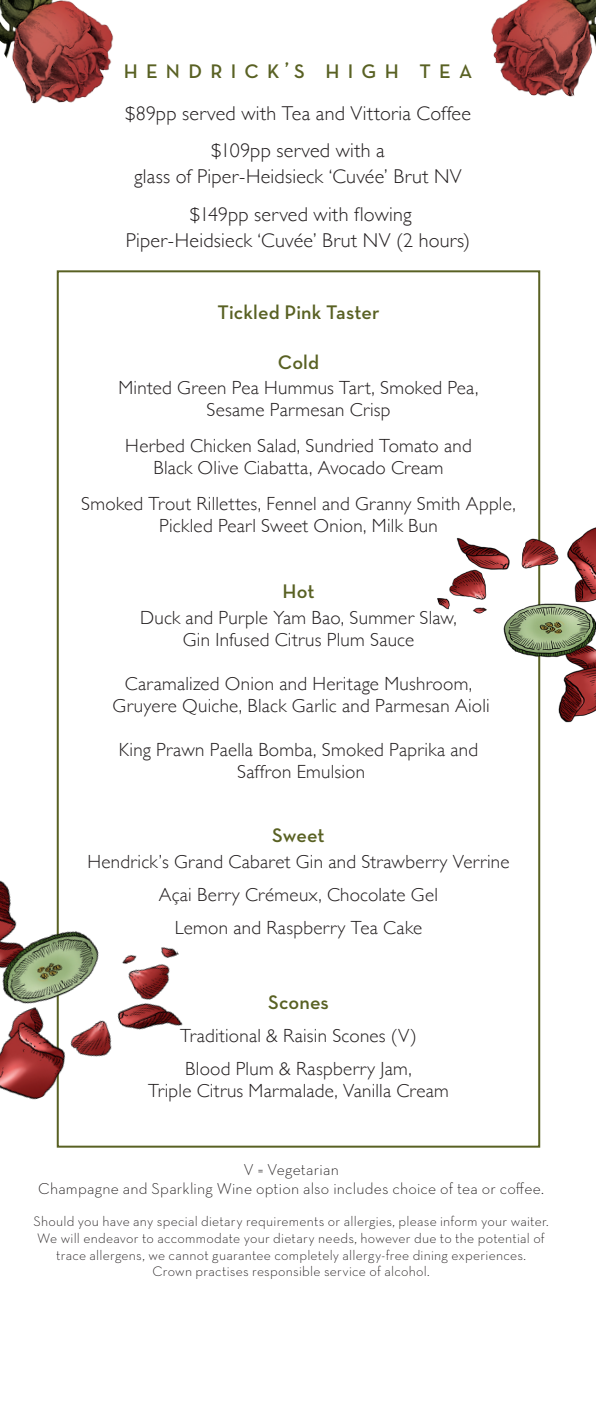
<style>
.page{position:relative;width:596px;height:1418px;background:#fff}
.page>*{position:absolute;margin:0;border:0;box-sizing:border-box;transform-origin:0 0}
.t1{font:300 20px/26px "Gill Sans";letter-spacing:.01em;color:#231f20;text-align:center}
.t2{font:600 20px "Neutraface Text";letter-spacing:.01em;color:#596123}
.t3{font:600 20px "Neutraface Text";letter-spacing:.415em;color:#596123}
.t4{font:300 19px/22px "Gill Sans";letter-spacing:.015em;color:#231f20;text-align:center}
.Dish_Category{font:300 16px/19.2px "Neutraface Text";letter-spacing:.01em;color:#231f20;text-align:center}
.Dish_Category-2{font:300 14px/16.8px "Neutraface Text";letter-spacing:.015em;color:#231f20;text-align:center}
</style>
<div class="page">
<img style="left:0;top:512px;width:183px;height:601px">
<img style="left:437px;top:524px;width:158px;height:503px">
<img style="left:0;top:0;width:114px;height:104px">
<img style="left:491px;top:0;width:104px;height:97px">
<p class="t3" style="left:124px;top:58px;width:350px">HENDRICK’S HIGH TEA</p>
<p class="t1" style="left:125px;top:99px;width:347px">$89pp served with Tea and Vittoria Coffee</p>
<p class="t1" style="left:134px;top:137px;width:329px">$109pp served with a<br>glass of Piper-Heidsieck ‘Cuvée’ Brut NV</p>
<p class="t1" style="left:126px;top:200px;width:345px">$149pp served with flowing<br>Piper-Heidsieck ‘Cuvée’ Brut NV (2 hours)</p>
<p class="t2" style="left:217px;top:299px;width:163px">Tickled Pink Taster</p>
<p class="t2" style="left:277px;top:350px;width:43px">Cold</p>
<p class="t4" style="left:118px;top:376px;width:361px">Minted Green Pea Hummus Tart, Smoked Pea,<br>Sesame Parmesan Crisp</p>
<p class="t4" style="left:125px;top:434px;width:348px">Herbed Chicken Salad, Sundried Tomato and<br>Black Olive Ciabatta, Avocado Cream</p>
<p class="t4" style="left:81px;top:492px;width:435px">Smoked Trout Rillettes, Fennel and Granny Smith Apple,<br>Pickled Pearl Sweet Onion, Milk Bun</p>
<p class="t2" style="left:282px;top:579px;width:34px">Hot</p>
<p class="t4" style="left:140px;top:606px;width:318px">Duck and Purple Yam Bao, Summer Slaw,<br>Gin Infused Citrus Plum Sauce</p>
<p class="t4" style="left:112px;top:672px;width:378px">Caramalized Onion and Heritage Mushroom,<br>Gruyere Quiche, Black Garlic and Parmesan Aioli</p>
<p class="t4" style="left:119px;top:738px;width:360px">King Prawn Paella Bomba, Smoked Paprika and<br>Saffron Emulsion</p>
<p class="t2" style="left:272px;top:822px;width:54px">Sweet</p>
<p class="t4" style="left:87px;top:849px;width:423px">Hendrick’s Grand Cabaret Gin and Strawberry Verrine</p>
<p class="t4" style="left:159px;top:882px;width:280px">Açai Berry Crémeux, Chocolate Gel</p>
<p class="t4" style="left:175px;top:916px;width:249px">Lemon and Raspberry Tea Cake</p>
<p class="t2" style="left:268px;top:989px;width:62px">Scones</p>
<p class="t4" style="left:180px;top:1023px;width:238px">Traditional &amp; Raisin Scones (V)</p>
<p class="t4" style="left:148px;top:1057px;width:302px">Blood Plum &amp; Raspberry Jam,<br>Triple Citrus Marmalade, Vanilla Cream</p>
<p class="Dish_Category" style="left:38px;top:1159px;width:507px">V = Vegetarian<br>Champagne and Sparkling Wine option also includes choice of tea or coffee.</p>
<p class="Dish_Category-2" style="left:33px;top:1212px;width:516px">Should you have any special dietary requirements or allergies, please inform your waiter.<br>We will endeavor to accommodate your dietary needs, however due to the potential of trace allergens, we cannot guarantee completely allergy-free dining experiences.<br>Crown practises responsible service of alcohol.</p>
</div>
